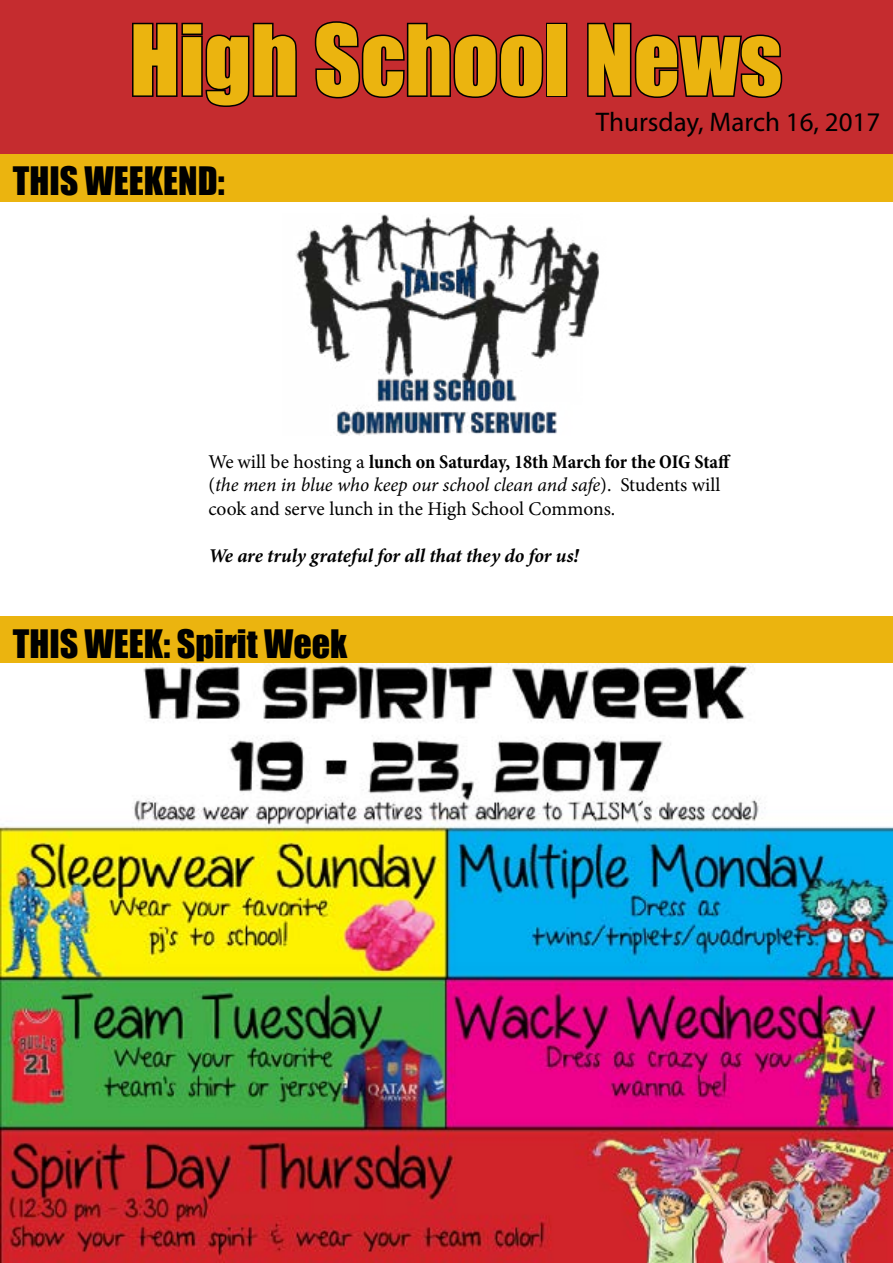
<style>
.page{position:relative;width:893px;height:1263px;background:#fff}
.page>*{position:absolute;margin:0;border:0;box-sizing:border-box;transform-origin:0 0}
.t1{font:90px "Impact";color:#ebb40f}
.t2{font:36px "Impact";color:#000}
.t3{font:27px "Myriad Pro";color:#000}
.t4{font:19.5px/23.4px "Minion Pro";letter-spacing:-.005em;color:#000}
.t5{font:italic 700 19.5px "Minion Pro";letter-spacing:-.005em;color:#000}
.s1{font-weight:700;font-stretch:condensed}
.s2{font-style:italic}
</style>
<div class="page">
<div style="left:0;top:0;width:893px;height:154px;background:#c52c2f"></div>
<svg style="left:132px;top:22px;width:165px;height:85px"></svg>
<svg style="left:314px;top:21px;width:230px;height:78px"></svg>
<div style="left:546px;top:23px;width:21px;height:74px;border:3px solid #000"></div>
<svg style="left:587px;top:22px;width:196px;height:76px"></svg>
<div style="left:0;top:154px;width:893px;height:47px;background:#ebb40f"></div>
<div style="left:0;top:617px;width:893px;height:47px;background:#ebb40f"></div>
<img style="left:295px;top:214px;width:304px;height:222px">
<img style="left:0;top:665px;width:893px;height:598px">
<h1 class="t1" style="left:130px;top:-10px;width:654px">High School News</h1>
<h3 class="t3" style="left:596px;top:105px;width:286px">Thursday, March 16, 2017</h3>
<h2 class="t2" style="left:13px;top:153px;width:214px">THIS WEEKEND:</h2>
<p class="t4" style="left:208px;top:450px;width:524px">We will be hosting a <span class="s1">lunch on Saturday, 18th March for the OIG Staff </span>(<span class="s2">the men in blue who keep our school clean and safe</span>). Students will cook and serve lunch in the High School Commons.</p>
<p class="t5" style="left:208px;top:541px;width:372px">We are truly grateful for all that they do for us!</p>
<h2 class="t2" style="left:13px;top:616px;width:336px">THIS WEEK: Spirit Week</h2>
</div>
